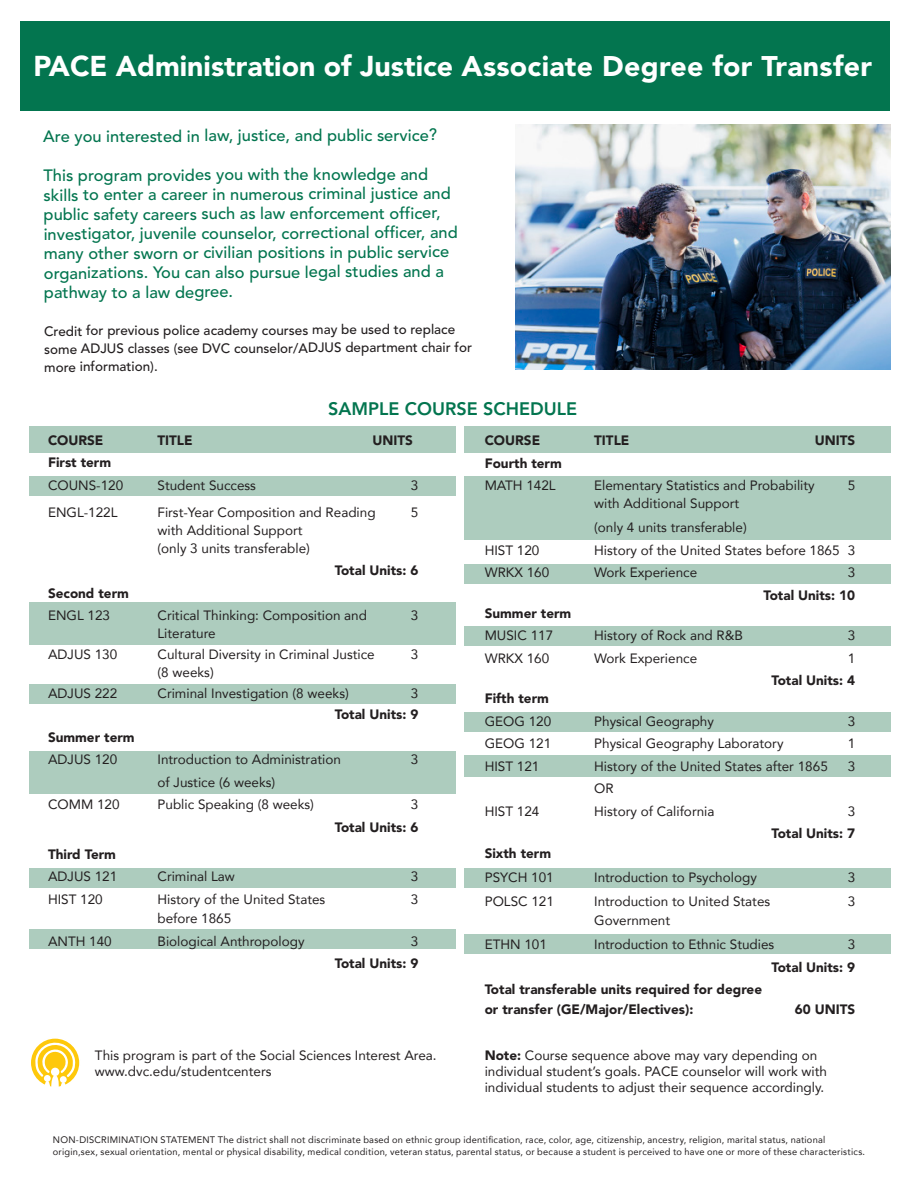
<style>
.page{position:relative;width:918px;height:1188px;background:#fff}
.page>*{position:absolute;margin:0;border:0;box-sizing:border-box;transform-origin:0 0}
.t1{font:900 28.5px "Avenir";color:#fff}
.t2{font:800 18px "Avenir";color:#03754f}
.t3{font:500 16.35px/19.5px "Avenir";letter-spacing:-.005em;color:#03754f}
.t4{font:13.5px/16.2px "Avenir";color:#231f20}
.t5{font:900 13.5px/22.5px "Avenir";color:#231f20;text-align:right}
.t6{font:500 13.5px/18.3px "Avenir";letter-spacing:-.005em;color:#231f20}
._9_5_body{font:9.45px/12px "Avenir";letter-spacing:.025em;color:#231f20}
.s1{font-size:28.2px}
.s2{font-weight:400}
.s3{font-weight:900}
</style>
<div class="page">
<div style="left:21px;top:22px;width:869px;height:89px;background:#03754f"></div>
<div style="left:29px;top:476px;width:426px;height:19px;background:#adccbe"></div>
<div style="left:465px;top:564px;width:426px;height:19px;background:#adccbe"></div>
<div style="left:464px;top:626px;width:427px;height:19px;background:#adccbe"></div>
<div style="left:464px;top:713px;width:427px;height:19px;background:#adccbe"></div>
<div style="left:465px;top:868px;width:426px;height:19px;background:#adccbe"></div>
<div style="left:465px;top:935px;width:426px;height:19px;background:#adccbe"></div>
<div style="left:29px;top:685px;width:426px;height:19px;background:#adccbe"></div>
<div style="left:29px;top:868px;width:426px;height:19px;background:#adccbe"></div>
<div style="left:29px;top:930px;width:426px;height:19px;background:#adccbe"></div>
<div style="left:29px;top:603px;width:426px;height:42px;background:#adccbe"></div>
<div style="left:465px;top:476px;width:426px;height:64px;background:#adccbe"></div>
<div style="left:464px;top:755px;width:427px;height:21px;background:#adccbe"></div>
<div style="left:29px;top:751px;width:426px;height:43px;background:#adccbe"></div>
<div style="left:465px;top:426px;width:426px;height:26px;background:#adccbe"></div>
<div style="left:29px;top:426px;width:426px;height:26px;background:#adccbe"></div>
<svg style="left:30px;top:1038px;width:50px;height:50px"></svg>
<div style="left:29px;top:1037px;width:52px;height:52px;border:2px solid #fff;border-radius:50%"></div>
<svg style="left:35px;top:1042px;width:40px;height:47px"></svg>
<div style="left:44px;top:1075px;width:7px;height:7px;background:#fff;border-radius:50%"></div>
<img style="left:516px;top:124px;width:374px;height:245px">
<p class="t1" style="left:34px;top:45px;width:840px">PACE Administration of Justice <span class="s1">Associate Degree for Transfer</span></p>
<p class="t3" style="left:43px;top:126px;width:396px">Are you interested in law, justice, and public service?</p>
<p class="t3" style="left:43px;top:166px;width:416px">This program provides you with the knowledge and skills to enter a career in numerous criminal justice and public safety careers such as law enforcement officer, investigator, juvenile counselor, correctional officer, and many other sworn or civilian positions in public service organizations. You can also pursue legal studies and a pathway to a law degree.</p>
<p class="t6" style="left:44px;top:322px;width:430px">Credit for previous police academy courses may be used to replace some ADJUS classes (see DVC counselor/ADJUS department chair for more information).</p>
<p class="t2" style="left:328px;top:395px;width:250px">SAMPLE COURSE SCHEDULE</p>
<p class="t5" style="left:48px;top:430px;width:57px">COURSE</p>
<p class="t5" style="left:157px;top:430px;width:37px">TITLE</p>
<p class="t5" style="left:373px;top:430px;width:42px">UNITS</p>
<p class="t5" style="left:48px;top:452px;width:65px">First term</p>
<p class="t4" style="left:48px;top:477px;width:77px">COUNS-120</p>
<p class="t4" style="left:157px;top:477px;width:100px">Student Success</p>
<p class="t4" style="left:411px;top:477px;width:9px">3</p>
<p class="t4" style="left:48px;top:504px;width:71px">ENGL-122L</p>
<p class="t4" style="left:157px;top:504px;width:220px">First-Year Composition and Reading</p>
<p class="t4" style="left:411px;top:504px;width:9px">5</p>
<p class="t4" style="left:157px;top:522px;width:147px">with Additional Support</p>
<p class="t4" style="left:157px;top:540px;width:154px">(only 3 units transferable)</p>
<p class="t5" style="left:335px;top:560px;width:85px">Total Units: 6</p>
<p class="t5" style="left:48px;top:583px;width:82px">Second term</p>
<p class="t4" style="left:48px;top:607px;width:64px">ENGL 123</p>
<p class="t4" style="left:157px;top:607px;width:211px">Critical Thinking: Composition and</p>
<p class="t4" style="left:411px;top:607px;width:9px">3</p>
<p class="t4" style="left:157px;top:625px;width:60px">Literature</p>
<p class="t4" style="left:48px;top:646px;width:71px">ADJUS 130</p>
<p class="t4" style="left:157px;top:646px;width:219px">Cultural Diversity in Criminal Justice</p>
<p class="t4" style="left:411px;top:646px;width:9px">3</p>
<p class="t4" style="left:157px;top:664px;width:58px">(8 weeks)</p>
<p class="t4" style="left:48px;top:685px;width:71px">ADJUS 222</p>
<p class="t4" style="left:157px;top:685px;width:193px">Criminal Investigation (8 weeks)</p>
<p class="t5" style="left:335px;top:684px;width:85px;line-height:21px"><span class="s2">3<br></span>Total Units: 9</p>
<p class="t5" style="left:48px;top:727px;width:88px">Summer term</p>
<p class="t4" style="left:48px;top:751px;width:71px">ADJUS 120</p>
<p class="t4" style="left:157px;top:751px;width:185px">Introduction to Administration</p>
<p class="t4" style="left:411px;top:751px;width:9px">3</p>
<p class="t4" style="left:158px;top:774px;width:119px">of Justice (6 weeks)</p>
<p class="t4" style="left:48px;top:796px;width:73px">COMM 120</p>
<p class="t4" style="left:157px;top:796px;width:158px">Public Speaking (8 weeks)</p>
<p class="t4" style="left:411px;top:796px;width:9px">3</p>
<p class="t5" style="left:335px;top:817px;width:85px">Total Units: 6</p>
<p class="t5" style="left:48px;top:844px;width:69px">Third Term</p>
<p class="t4" style="left:48px;top:868px;width:71px">ADJUS 121</p>
<p class="t4" style="left:157px;top:868px;width:79px">Criminal Law</p>
<p class="t4" style="left:411px;top:868px;width:9px">3</p>
<p class="t4" style="left:48px;top:891px;width:56px">HIST 120</p>
<p class="t4" style="left:157px;top:891px;width:169px">History of the United States</p>
<p class="t4" style="left:411px;top:891px;width:9px">3</p>
<p class="t4" style="left:157px;top:910px;width:75px">before 1865</p>
<p class="t4" style="left:48px;top:933px;width:65px">ANTH 140</p>
<p class="t4" style="left:157px;top:933px;width:149px">Biological Anthropology</p>
<p class="t4" style="left:411px;top:933px;width:9px">3</p>
<p class="t5" style="left:335px;top:953px;width:85px">Total Units: 9</p>
<p class="t4" style="left:95px;top:1046px;width:343px">This program is part of the Social Sciences Interest Area. www.dvc.edu/studentcenters</p>
<p class="t5" style="left:485px;top:430px;width:57px">COURSE</p>
<p class="t5" style="left:594px;top:430px;width:37px">TITLE</p>
<p class="t5" style="left:815px;top:430px;width:42px">UNITS</p>
<p class="t5" style="left:485px;top:452px;width:79px">Fourth term</p>
<p class="t4" style="left:485px;top:477px;width:73px">MATH 142L</p>
<p class="t4" style="left:594px;top:477px;width:222px">Elementary Statistics and Probability</p>
<p class="t4" style="left:848px;top:477px;width:9px">5</p>
<p class="t4" style="left:594px;top:495px;width:147px">with Additional Support</p>
<p class="t4" style="left:594px;top:519px;width:154px">(only 4 units transferable)</p>
<p class="t4" style="left:485px;top:541px;width:56px">HIST 120</p>
<p class="t4" style="left:594px;top:541px;width:262px">History of the United States before 1865 3</p>
<p class="t4" style="left:485px;top:564px;width:66px">WRKX 160</p>
<p class="t4" style="left:594px;top:564px;width:105px">Work Experience</p>
<p class="t5" style="left:763px;top:562px;width:93px"><span class="s2">3<br></span>Total Units: 10</p>
<p class="t5" style="left:485px;top:602px;width:88px">Summer term</p>
<p class="t4" style="left:485px;top:627px;width:70px">MUSIC 117</p>
<p class="t4" style="left:594px;top:627px;width:150px">History of Rock and R&amp;B</p>
<p class="t4" style="left:848px;top:627px;width:9px">3</p>
<p class="t4" style="left:485px;top:649px;width:66px">WRKX 160</p>
<p class="t4" style="left:594px;top:649px;width:105px">Work Experience</p>
<p class="t4" style="left:848px;top:649px;width:9px">1</p>
<p class="t5" style="left:771px;top:670px;width:85px">Total Units: 4</p>
<p class="t5" style="left:485px;top:688px;width:66px">Fifth term</p>
<p class="t4" style="left:485px;top:712px;width:68px">GEOG 120</p>
<p class="t4" style="left:594px;top:712px;width:121px">Physical Geography</p>
<p class="t4" style="left:848px;top:712px;width:9px">3</p>
<p class="t4" style="left:485px;top:735px;width:68px">GEOG 121</p>
<p class="t4" style="left:594px;top:735px;width:191px">Physical Geography Laboratory</p>
<p class="t4" style="left:848px;top:735px;width:9px">1</p>
<p class="t4" style="left:485px;top:757px;width:56px">HIST 121</p>
<p class="t4" style="left:594px;top:757px;width:235px">History of the United States after 1865</p>
<p class="t4" style="left:848px;top:757px;width:9px">3</p>
<p class="t4" style="left:594px;top:780px;width:21px">OR</p>
<p class="t4" style="left:485px;top:802px;width:56px">HIST 124</p>
<p class="t4" style="left:594px;top:802px;width:122px">History of California</p>
<p class="t5" style="left:771px;top:800px;width:85px"><span class="s2">3<br></span>Total Units: 7</p>
<p class="t5" style="left:485px;top:842px;width:68px">Sixth term</p>
<p class="t4" style="left:485px;top:868px;width:71px">PSYCH 101</p>
<p class="t4" style="left:594px;top:868px;width:164px">Introduction to Psychology</p>
<p class="t4" style="left:848px;top:868px;width:9px">3</p>
<p class="t4" style="left:485px;top:892px;width:71px">POLSC 121</p>
<p class="t4" style="left:594px;top:892px;width:178px">Introduction to United States</p>
<p class="t4" style="left:848px;top:892px;width:9px">3</p>
<p class="t4" style="left:594px;top:912px;width:78px">Government</p>
<p class="t4" style="left:485px;top:936px;width:64px">ETHN 101</p>
<p class="t4" style="left:594px;top:936px;width:182px">Introduction to Ethnic Studies</p>
<p class="t4" style="left:848px;top:936px;width:9px">3</p>
<p class="t5" style="left:771px;top:956px;width:85px">Total Units: 9</p>
<p class="t5" style="left:485px;top:979px;width:279px">Total transferable units required for degree</p>
<p class="t5" style="left:485px;top:998px;width:210px">or transfer (GE/Major/Electives):</p>
<p class="t5" style="left:795px;top:998px;width:62px">60 UNITS</p>
<p class="t4" style="left:485px;top:1046px;width:334px"><span class="s3">Note:</span> Course sequence above may vary depending on</p>
<p class="t4" style="left:485px;top:1063px;width:344px">individual student’s goals. PACE counselor will work with</p>
<p class="t4" style="left:485px;top:1079px;width:341px">individual students to adjust their sequence accordingly.</p>
<p class="_9_5_body" style="left:53px;top:1134px;width:814px">NON-DISCRIMINATION STATEMENT The district shall not discriminate based on ethnic group identification, race, color, age, citizenship, ancestry, religion, marital status, national origin,sex, sexual orientation, mental or physical disability, medical condition, veteran status, parental status, or because a student is perceived to have one or more of these characteristics.</p>
</div>
